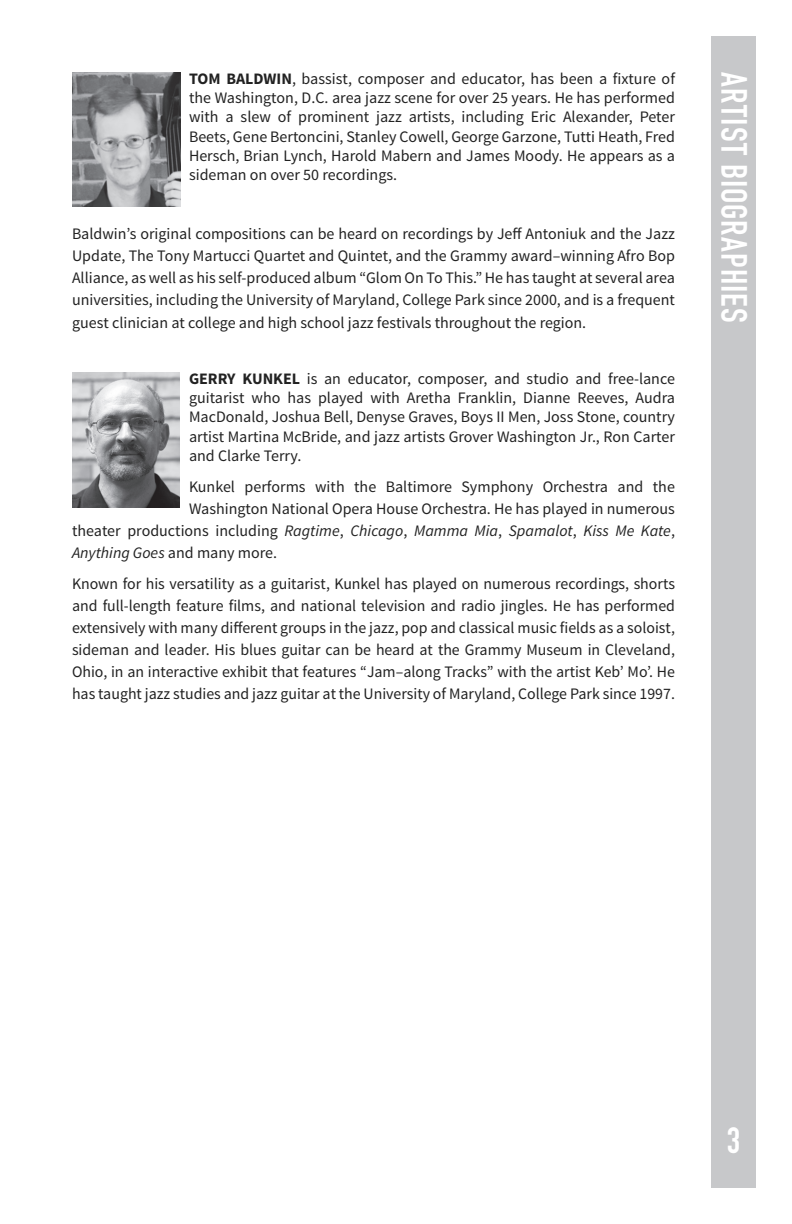
<style>
.page{position:relative;width:792px;height:1224px;background:#fff}
.page>*{position:absolute;margin:0;border:0;box-sizing:border-box;transform-origin:0 0}
.Headings{font:700 36px "DIN Condensed";letter-spacing:.025em;color:#fff}
.t1{font:16px/19.2px "Source Sans Pro";color:#222;text-align:justify}
.t2{font:italic 16px "Source Sans Pro";color:#222}
.s1{font-weight:700}
.s2{font-style:normal}
</style>
<div class="page">
<div style="left:711px;top:36px;width:45px;height:1152px;background:#c7c8ca"></div>
<img style="left:72px;top:72px;width:108px;height:135px">
<img style="left:72px;top:372px;width:108px;height:135px">
<p class="t1" style="left:189px;top:69px;width:488px"><span class="s1">TOM BALDWIN</span>, bassist, composer and educator, has been a fixture of the Washington, D.C. area jazz scene for over 25 years. He has performed with a slew of prominent jazz artists, including Eric Alexander, Peter Beets, Gene Bertoncini, Stanley Cowell, George Garzone, Tutti Heath, Fred Hersch, Brian Lynch, Harold Mabern and James Moody. He appears as a sideman on over 50 recordings.</p>
<p class="t1" style="left:72px;top:223px;width:605px;line-height:22px">Baldwin’s original compositions can be heard on recordings by Jeff Antoniuk and the Jazz Update, The Tony Martucci Quartet and Quintet, and the Grammy award–winning Afro Bop Alliance, as well as his self-produced album “Glom On To This.” He has taught at several area universities, including the University of Maryland, College Park since 2000, and is a frequent guest clinician at college and high school jazz festivals throughout the region.</p>
<p class="t1" style="left:189px;top:369px;width:488px"><span class="s1">GERRY KUNKEL</span> is an educator, composer, and studio and free-lance guitarist who has played with Aretha Franklin, Dianne Reeves, Audra MacDonald, Joshua Bell, Denyse Graves, Boys II Men, Joss Stone, country artist Martina McBride, and jazz artists Grover Washington Jr., Ron Carter and Clarke Terry.</p>
<p class="t1" style="left:189px;top:477px;width:487px">Kunkel performs with the Baltimore Symphony Orchestra and the</p>
<p class="t1" style="left:189px;top:499px;width:488px">Washington National Opera House Orchestra. He has played in numerous</p>
<p class="t2" style="left:72px;top:521px;width:605px"><span class="s2">theater productions including</span> Ragtime<span class="s2">,</span> Chicago<span class="s2">,</span> Mamma Mia<span class="s2">,</span> Spamalot<span class="s2">,</span> Kiss Me Kate<span class="s2">,</span></p>
<p class="t2" style="left:72px;top:543px;width:207px">Anything Goes <span class="s2">and many more.</span></p>
<p class="t1" style="left:72px;top:573px;width:605px;line-height:22px">Known for his versatility as a guitarist, Kunkel has played on numerous recordings, shorts and full-length feature films, and national television and radio jingles. He has performed extensively with many different groups in the jazz, pop and classical music fields as a soloist, sideman and leader. His blues guitar can be heard at the Grammy Museum in Cleveland, Ohio, in an interactive exhibit that features “Jam–along Tracks” with the artist Keb’ Mo’. He has taught jazz studies and jazz guitar at the University of Maryland, College Park since 1997.</p>
<p class="Headings" style="left:758px;top:72px;width:252px;rotate:90deg">ARTIST BIOGRAPHIES</p>
<h1 class="Headings" style="left:727px;top:1116px;width:15px">3</h1>
</div>
